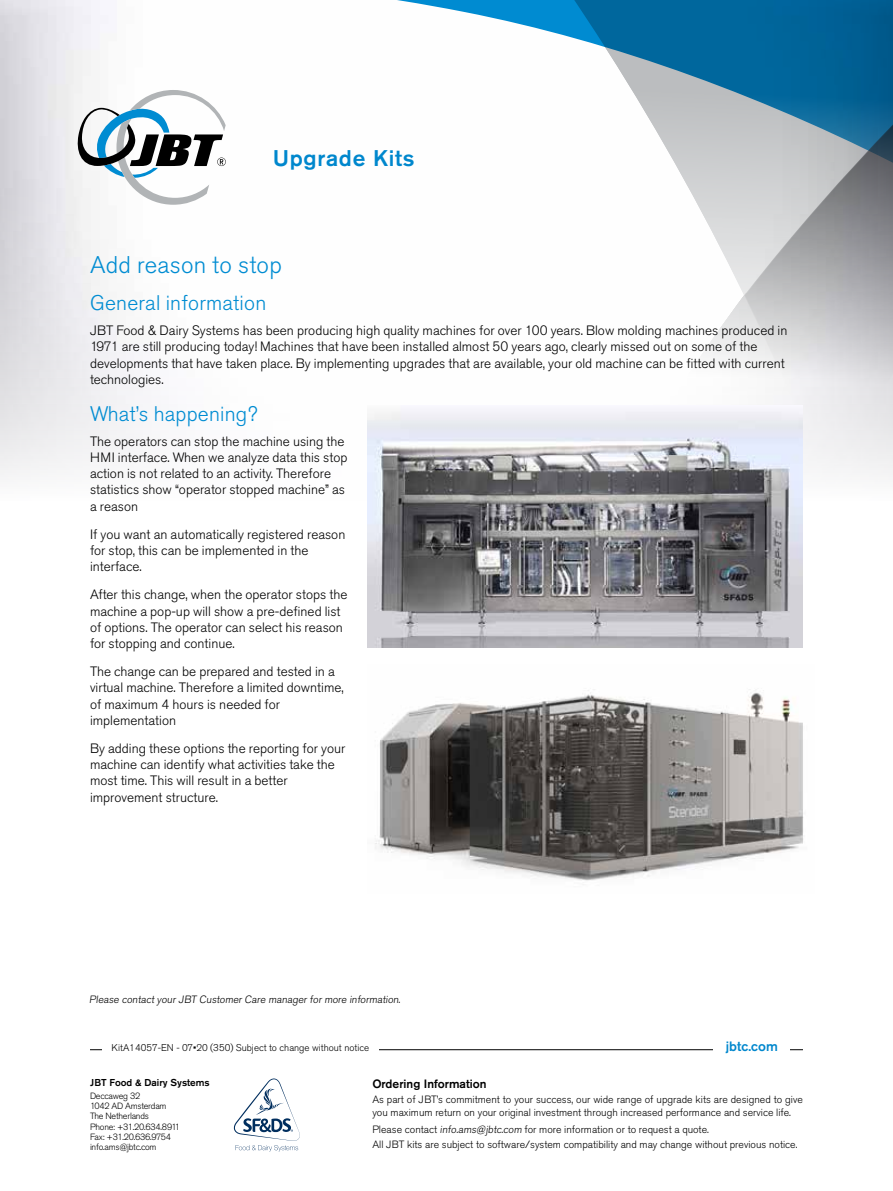
<style>
.page{position:relative;width:893px;height:1191px;background:#fff}
.page>*{position:absolute;margin:0;border:0;box-sizing:border-box;transform-origin:0 0}
.t1{font:300 24px "Akzidenz Grotesk Pro";letter-spacing:.01em;color:#008cd2}
.t2{font:500 22.5px "Akzidenz Grotesk Pro";letter-spacing:.03em;color:#0087cd}
.t3{font:300 21px "Akzidenz Grotesk Pro";letter-spacing:.01em;color:#008cd2}
.t4{font:300 13.5px/16.2px "Akzidenz Grotesk Pro";color:#000}
.t5{font:500 13.5px "Akzidenz Grotesk Pro";color:#0087cd}
.t6{font:500 12px "Akzidenz Grotesk Pro";color:#000}
.t7{font:300 10.5px/12.6px "Akzidenz Grotesk Pro";color:#000}
.t8{font:500 9.9px "Akzidenz Grotesk Pro";color:#000}
.t9{font:300 9.75px "Akzidenz Grotesk Pro";color:#000}
.t10{font:300 9px/10.2px "Akzidenz Grotesk Pro";letter-spacing:-.025em;color:#000}
</style>
<div class="page">
<svg style="left:71px;top:0;width:822px;height:487px"></svg>
<svg style="left:78px;top:90px;width:148px;height:115px"></svg>
<svg style="left:234px;top:1078px;width:66px;height:73px"></svg>
<img style="left:368px;top:405px;width:435px;height:242px">
<img style="left:375px;top:689px;width:429px;height:192px">
<hr style="left:90px;top:1049px;width:713px;height:1px;background:#000">
<div style="left:714px;top:1037px;width:76px;height:21px;background:#fff"></div>
<div style="left:102px;top:1039px;width:277px;height:16px;background:#fff"></div>
<h2 class="t2" style="left:273px;top:143px;width:143px">Upgrade Kits</h2>
<h1 class="t1" style="left:90px;top:249px;width:193px">Add reason to stop</h1>
<h3 class="t3" style="left:90px;top:289px;width:178px">General information</h3>
<p class="t4" style="left:90px;top:322px;width:699px">JBT Food &amp; Dairy Systems has been producing high quality machines for over 100 years. Blow molding machines produced in 1971 are still producing today! Machines that have been installed almost 50 years ago, clearly missed out on some of the developments that have taken place. By implementing upgrades that are available, your old machine can be fitted with current technologies.</p>
<h3 class="t3" style="left:90px;top:400px;width:169px">What’s happening?</h3>
<p class="t4" style="left:90px;top:433px;width:259px">The operators can stop the machine using the HMI interface. When we analyze data this stop action is not related to an activity. Therefore statistics show “operator stopped machine” as a reason</p>
<p class="t4" style="left:90px;top:526px;width:257px">If you want an automatically registered reason for stop, this can be implemented in the interface.</p>
<p class="t4" style="left:90px;top:586px;width:259px">After this change, when the operator stops the machine a pop-up will show a pre-defined list of options. The operator can select his reason for stopping and continue.</p>
<p class="t4" style="left:90px;top:663px;width:255px">The change can be prepared and tested in a virtual machine. Therefore a limited downtime, of maximum 4 hours is needed for implementation</p>
<p class="t4" style="left:90px;top:740px;width:257px">By adding these options the reporting for your machine can identify what activities take the most time. This will result in a better improvement structure.</p>
<p class="t7" style="left:89px;top:993px;width:314px">Please contact your JBT Customer Care manager for more information.</p>
<p class="t9" style="left:112px;top:1041px;width:259px">KitA14057-EN - 07•20 (350) Subject to change without notice</p>
<p class="t5" style="left:726px;top:1038px;width:53px">jbtc.com</p>
<p class="t8" style="left:90px;top:1076px;width:121px">JBT Food &amp; Dairy Systems</p>
<p class="t10" style="left:90px;top:1090px;width:91px">Deccaweg 32<br>1042 AD Amsterdam<br>The Netherlands<br>Phone: +31.20.634.8911<br>Fax: +31.20.636.9754 info.ams@jbtc.com</p>
<p class="t6" style="left:372px;top:1075px;width:116px">Ordering Information</p>
<p class="t7" style="left:372px;top:1093px;width:432px">As part of JBT’s commitment to your success, our wide range of upgrade kits are designed to give you maximum return on your original investment through increased performance and service life.</p>
<p class="t7" style="left:372px;top:1121px;width:427px;line-height:15.6px">Please contact info.ams@jbtc.com for more information or to request a quote.<br>All JBT kits are subject to software/system compatibility and may change without previous notice.</p>
</div>
